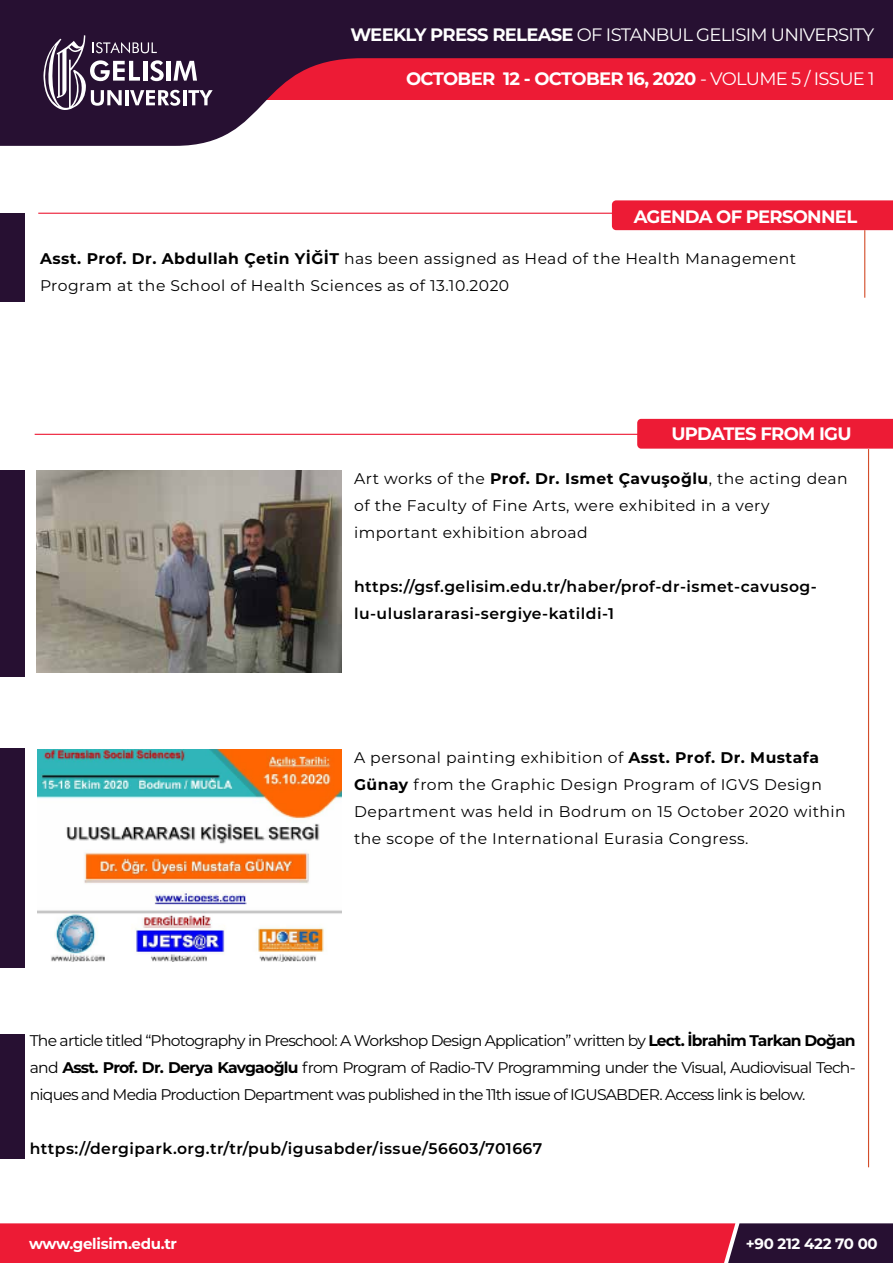
<style>
.page{position:relative;width:893px;height:1263px;background:#fff}
.page>*{position:absolute;margin:0;border:0;box-sizing:border-box;transform-origin:0 0}
.t1{font:700 18px "Montserrat";letter-spacing:-.04em;color:#fff}
.t2{font:18px "Montserrat";letter-spacing:-.04em;color:#fff}
.t3{font:15.45px/27px "Montserrat";letter-spacing:.03em;color:#000}
.t4{font:600 15.45px/27px "Montserrat";letter-spacing:.03em;color:#000}
.t5{font:700 15px "Montserrat";letter-spacing:-.02em;color:#fff}
.s1{font-weight:700}
.s2{font-weight:400}
</style>
<div class="page">
<hr style="left:38px;top:213px;width:585px;height:1px;background:#ed1b35">
<div style="left:0;top:214px;width:24px;height:88px;background:#271032"></div>
<div style="left:612px;top:200px;width:281px;height:30px;background:#ed1b35"></div>
<hr style="left:864px;top:230px;width:1px;height:68px;background:#d34d2a">
<svg style="left:0;top:0;width:893px;height:146px;fill:#271032"></svg>
<svg style="left:0;top:1223px;width:893px;height:40px;background:#ca1c37"></svg>
<svg style="left:40px;top:35px;width:173px;height:76px"></svg>
<hr style="left:35px;top:434px;width:668px;height:1px;background:#ed1b35">
<div style="left:0;top:470px;width:24px;height:206px;background:#271032"></div>
<div style="left:0;top:1034px;width:24px;height:124px;background:#271032"></div>
<div style="left:637px;top:419px;width:256px;height:30px;background:#ed1b35"></div>
<hr style="left:868px;top:449px;width:1px;height:718px;background:#d34d2a">
<img style="left:36px;top:470px;width:305px;height:203px">
<div style="left:0;top:748px;width:24px;height:220px;background:#271032"></div>
<img style="left:37px;top:749px;width:304px;height:213px">
<p class="t2" style="left:350px;top:22px;width:525px"><span class="s1">WEEKLY PRESS RELEASE</span> OF ISTANBUL GELISIM UNIVERSITY</p>
<p class="t1" style="left:406px;top:66px;width:470px">OCTOBER 12 - OCTOBER 16, 2020 <span class="s2">- VOLUME 5 / ISSUE 1</span></p>
<p class="t1" style="left:634px;top:203px;width:225px">AGENDA OF PERSONNEL</p>
<p class="t3" style="left:40px;top:244px;width:758px"><span class="s1">Asst. Prof. Dr. Abdullah Çetin YİĞİT</span> has been assigned as Head of the Health Management<br>Program at the School of Health Sciences as of 13.10.2020</p>
<p class="t1" style="left:671px;top:421px;width:182px">UPDATES FROM IGU</p>
<p class="t3" style="left:354px;top:465px;width:495px">Art works of the <span class="s1">Prof. Dr. Ismet Çavuşoğlu</span>, the acting dean of the Faculty of Fine Arts, were exhibited in a very important exhibition abroad</p>
<p class="t4" style="left:354px;top:573px;width:464px">https://gsf.gelisim.edu.tr/haber/prof-dr-ismet-cavusog&shy;lu-uluslararasi-sergiye-katildi-1</p>
<p class="t3" style="left:354px;top:744px;width:493px">A personal painting exhibition of <span class="s1">Asst. Prof. Dr. Mustafa Günay</span> from the Graphic Design Program of IGVS Design Department was held in Bodrum on 15 October 2020 within the scope of the International Eurasia Congress.</p>
<p class="t3" style="left:30px;top:1026px;width:827px;text-align:justify">The article titled “Photography in Preschool: A Workshop Design Application” written by <span class="s1">Lect. İbrahim Tarkan Doğan </span>and <span class="s1">Asst. Prof. Dr. Derya Kavgaoğlu</span> from Program of Radio-TV Programming under the Visual, Audiovisual Tech&shy;niques and Media Production Department was published in the 11th issue of IGUSABDER. Access link is below.</p>
<p class="t4" style="left:30px;top:1134px;width:514px">https://dergipark.org.tr/tr/pub/igusabder/issue/56603/701667</p>
<p class="t5" style="left:29px;top:1233px;width:150px">www.gelisim.edu.tr</p>
<p class="t5" style="left:746px;top:1233px;width:134px">+90 212 422 70 00</p>
</div>
